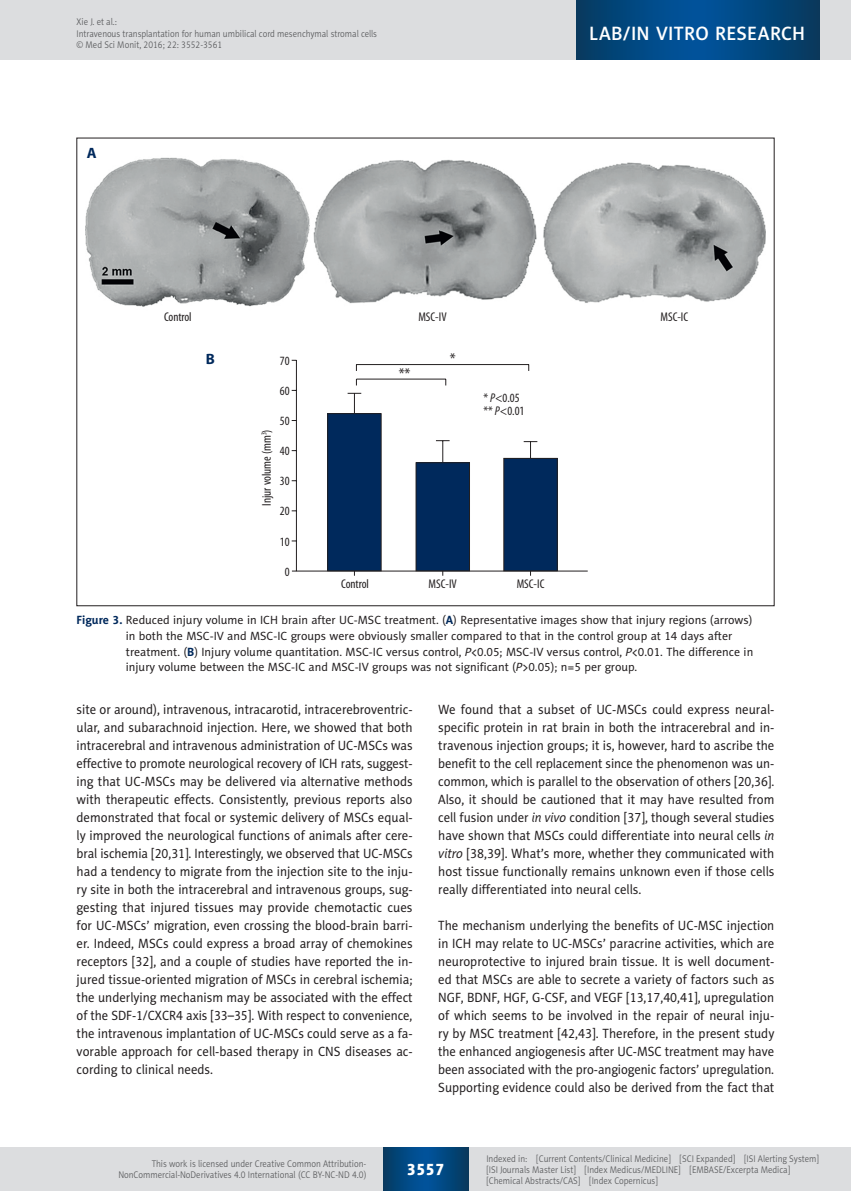
<style>
.page{position:relative;width:851px;height:1191px;background:#fff}
.page>*{position:absolute;margin:0;border:0;box-sizing:border-box;transform-origin:0 0}
.t1{font:19.5px "Naomi Sans EFN Medium";letter-spacing:.01em;color:#fff}
.t2{font:16.5px "Naomi Sans EFN Heavy";color:#fff}
.t3{font:condensed 15.9px "Myriad Pro";color:#231f20}
.t4{font:700 15px "Myriad Pro";color:#00295c}
.MSM_Body{font:13.5px/18px "Naomi Sans EFN";color:#231f20;text-align:justify;scale:.95 1}
.t5{font:condensed 12.6px/12.6px "Myriad Pro";color:#231f20}
.MSM_Rycina_tytul{font:12px/15.8px "Naomi Sans EFN";color:#231f20}
.t6{font:9.75px/11.2px "Naomi Sans EFN Light";color:#57585a;scale:.9 1}
.s1{font-style:italic}
.s2{font-weight:700;color:#00295c}
</style>
<div class="page">
<hr style="left:296px;top:360px;width:1px;height:211px;background:#231f20">
<hr style="left:292px;top:570px;width:295px;height:1px;background:#231f20">
<hr style="left:354px;top:393px;width:1px;height:183px;background:#231f20">
<svg style="left:327px;top:413px;width:211px;height:163px"></svg>
<svg style="left:355px;top:364px;width:203px;height:207px"></svg>
<hr style="left:356px;top:379px;width:90px;height:1px;background:#231f20">
<img style="left:86px;top:157px;width:679px;height:150px">
<div style="left:0;top:1148px;width:850px;height:43px;background:#dcdddf"></div>
<svg style="left:383px;top:1147px;width:85px;height:43px;background:#02477e"></svg>
<div style="left:0;top:0;width:850px;height:60px;background:#dcdddf"></div>
<svg style="left:576px;top:0;width:243px;height:60px;background:#02477e"></svg>
<p class="t6" style="left:77px;top:16px;width:335px">Xie J. et al.:<br>Intravenous transplantation for human umbilical cord mesenchymal stromal cells © Med Sci Monit, 2016; 22: 3552-3561</p>
<h1 class="t1" style="left:589px;top:22px;width:217px">LAB/IN VITRO RESEARCH</h1>
<p class="t4" style="left:87px;top:143px;width:11px">A</p>
<p class="t5" style="left:164px;top:311px;width:29px">Control</p>
<p class="t5" style="left:418px;top:311px;width:30px">MSC-IV</p>
<p class="t4" style="left:206px;top:349px;width:11px">B</p>
<p class="t5" style="left:280px;top:355px;width:11px">70</p>
<p class="t5" style="left:280px;top:385px;width:11px">60</p>
<p class="t5" style="left:280px;top:415px;width:11px">50</p>
<p class="t5" style="left:280px;top:445px;width:11px">40</p>
<p class="t5" style="left:280px;top:475px;width:11px">30</p>
<p class="t5" style="left:280px;top:505px;width:11px">20</p>
<p class="t5" style="left:280px;top:535px;width:11px">10</p>
<p class="t5" style="left:285px;top:565px;width:6px">0</p>
<p class="t5" style="left:260px;top:505px;width:78px;rotate:-90deg">Injur volume (mm<sup>3</sup>)</p>
<p class="t3" style="left:398px;top:365px;width:13px">**</p>
<p class="t3" style="left:450px;top:350px;width:7px">*</p>
<p class="t5" style="left:483px;top:392px;width:43px">* <span class="s1">P</span>&lt;0.05 ** <span class="s1">P</span>&lt;0.01</p>
<p class="t5" style="left:341px;top:578px;width:29px">Control</p>
<p class="t5" style="left:428px;top:578px;width:30px">MSC-IV</p>
<p class="t5" style="left:516px;top:578px;width:29px">MSC-IC</p>
<p class="t5" style="left:660px;top:311px;width:29px">MSC-IC</p>
<p class="MSM_Rycina_tytul" style="left:126px;top:612px;width:629px;text-indent:-49px"><span class="s2">Figure 3.</span> Reduced injury volume in ICH brain after UC-MSC treatment. (<span class="s2">A</span>) Representative images show that injury regions (arrows) in both the MSC-IV and MSC-IC groups were obviously smaller compared to that in the control group at 14 days after treatment. (<span class="s2">B</span>) Injury volume quantitation. MSC-IC versus control, <span class="s1">P</span>&lt;0.05; MSC-IV versus control, <span class="s1">P</span>&lt;0.01. The difference in injury volume between the MSC-IC and MSC-IV groups was not significant (<span class="s1">P</span>&gt;0.05); n=5 per group.</p>
<p class="MSM_Body" style="left:77px;top:700px;width:355px">site or around), intravenous, intracarotid, intracerebroventric&shy;ular, and subarachnoid injection. Here, we showed that both intracerebral and intravenous administration of UC-MSCs was effective to promote neurological recovery of ICH rats, suggest&shy;ing that UC-MSCs may be delivered via alternative methods with therapeutic effects. Consistently, previous reports also demonstrated that focal or systemic delivery of MSCs equal&shy;ly improved the neurological functions of animals after cere&shy;bral ischemia [20,31]. Interestingly, we observed that UC-MSCs had a tendency to migrate from the injection site to the inju&shy;ry site in both the intracerebral and intravenous groups, sug&shy;gesting that injured tissues may provide chemotactic cues for UC-MSCs’ migration, even crossing the blood-brain barri&shy;er. Indeed, MSCs could express a broad array of chemokines receptors [32], and a couple of studies have reported the in&shy;jured tissue-oriented migration of MSCs in cerebral ischemia; the underlying mechanism may be associated with the effect of the SDF-1/CXCR4 axis [33–35]. With respect to convenience, the intravenous implantation of UC-MSCs could serve as a fa&shy;vorable approach for cell-based therapy in CNS diseases ac&shy;cording to clinical needs.</p>
<p class="MSM_Body" style="left:438px;top:700px;width:355px">We found that a subset of UC-MSCs could express neural&shy;specific protein in rat brain in both the intracerebral and in&shy;travenous injection groups; it is, however, hard to ascribe the benefit to the cell replacement since the phenomenon was un&shy;common, which is parallel to the observation of others [20,36].<br>Also, it should be cautioned that it may have resulted from cell fusion under <span class="s1">in vivo</span> condition [37], though several studies have shown that MSCs could differentiate into neural cells <span class="s1">in vitro</span> [38,39]. What’s more, whether they communicated with host tissue functionally remains unknown even if those cells really differentiated into neural cells.</p>
<p class="MSM_Body" style="left:438px;top:916px;width:355px">The mechanism underlying the benefits of UC-MSC injection in ICH may relate to UC-MSCs’ paracrine activities, which are neuroprotective to injured brain tissue. It is well document&shy;ed that MSCs are able to secrete a variety of factors such as NGF, BDNF, HGF, G-CSF, and VEGF [13,17,40,41], upregulation of which seems to be involved in the repair of neural inju&shy;ry by MSC treatment [42,43]. Therefore, in the present study the enhanced angiogenesis after UC-MSC treatment may have been associated with the pro-angiogenic factors’ upregulation.<br>Supporting evidence could also be derived from the fact that</p>
<p class="t6" style="left:118px;top:1158px;width:277px;text-align:right">This work is licensed under Creative Common Attribution-<br>NonCommercial-NoDerivatives 4.0 International (CC BY-NC-ND 4.0)</p>
<p class="t2" style="left:406px;top:1159px;width:40px">3557</p>
<p class="t6" style="left:486px;top:1152px;width:371px">Indexed in: [Current Contents/Clinical Medicine] [SCI Expanded] [ISI Alerting System] [ISI Journals Master List] [Index Medicus/MEDLINE] [EMBASE/Excerpta Medica] [Chemical Abstracts/CAS] [Index Copernicus]</p>
</div>
